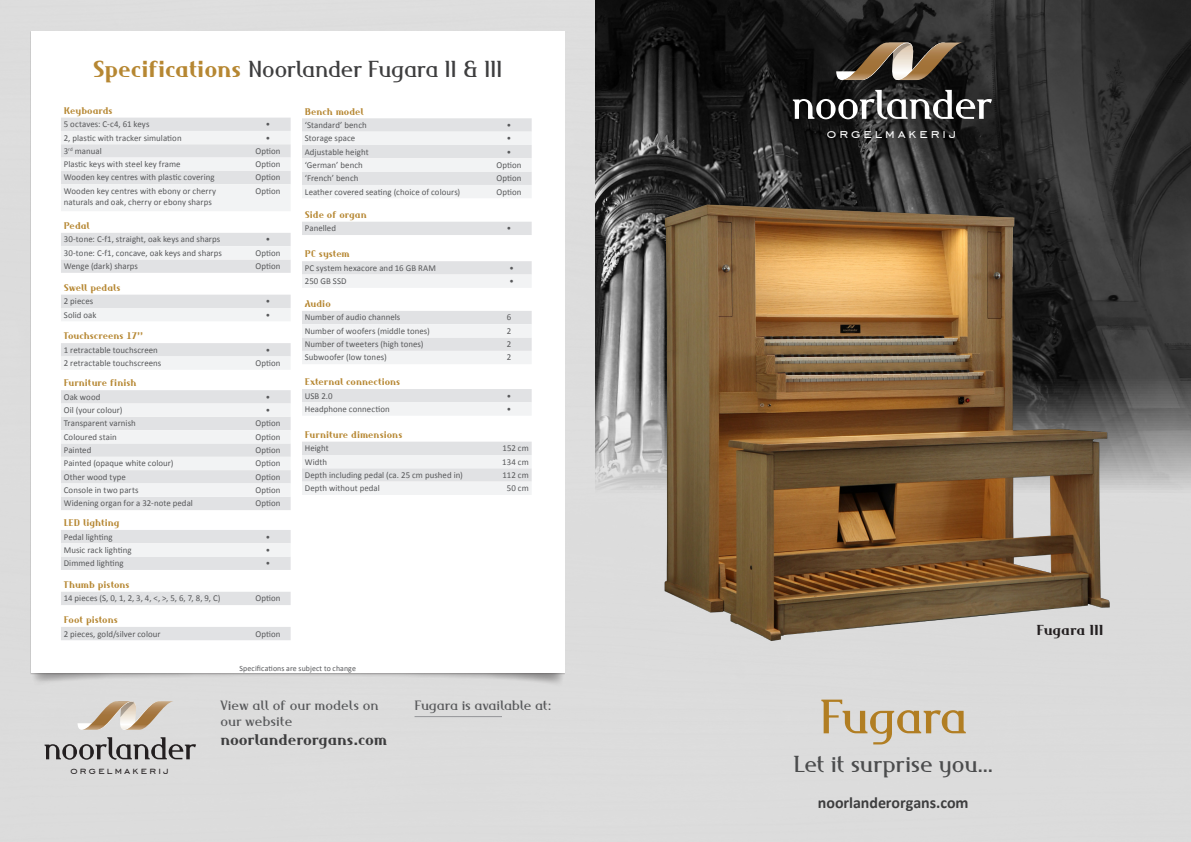
<style>
.page{position:relative;width:1191px;height:842px;background:#fff}
.page>*{position:absolute;margin:0;border:0;box-sizing:border-box;transform-origin:0 0}
.Kopje1{font:500 50px "Maverick";letter-spacing:-.02em;color:#b17e23}
.t1{font:500 24px "Maverick";letter-spacing:-.015em;color:#3e3e3f}
.Kopje1-2{font:500 24px "Maverick";letter-spacing:-.01em;color:#4b4c4d}
.t2{font:16.3px "Engravers Gothic BT";letter-spacing:.185em;color:#fff}
.plat{font:700 16px "Calibri";letter-spacing:-.005em;color:#3e3e3f}
.plat-2{font:700 16px "Maverick";letter-spacing:-.01em;color:#3e3e3f}
.Kopje1-3{font:700 15px "Maverick";letter-spacing:-.01em;color:#231f20}
.plat-3{font:500 14px/16.4px "Maverick";color:#57585a}
.t3{font:12.4px "Engravers Gothic BT";letter-spacing:.185em;color:#231f20}
.subkop_tabel{font:700 10px "Maverick";color:#b68732}
.t4{font:9px/10.8px "Calibri";letter-spacing:.01em;color:#57585a}
.subkop_tabel-2{font:8px "Calibri";letter-spacing:.01em;color:#57585a}
.s1{font-weight:700;color:#b68732}
</style>
<div class="page">
<img style="left:595px;top:0;width:596px;height:518px">
<svg style="left:793px;top:90px;width:199px;height:29px"></svg>
<svg style="left:836px;top:43px;width:127px;height:37px;background:#675947"></svg>
<svg style="left:31px;top:674px;width:533px;height:15px;background:#d4d4d4"></svg>
<svg style="left:302px;top:118px;width:229px;height:80px"></svg>
<svg style="left:61px;top:118px;width:230px;height:93px"></svg>
<svg style="left:61px;top:295px;width:230px;height:26px"></svg>
<svg style="left:61px;top:233px;width:230px;height:40px"></svg>
<svg style="left:61px;top:343px;width:230px;height:27px"></svg>
<div style="left:61px;top:592px;width:230px;height:13px;background:#e1e2e4"></div>
<div style="left:61px;top:627px;width:230px;height:13px;background:#e1e2e4"></div>
<div style="left:302px;top:222px;width:229px;height:13px;background:#e1e2e4"></div>
<svg style="left:61px;top:530px;width:230px;height:40px"></svg>
<svg style="left:302px;top:311px;width:229px;height:53px"></svg>
<svg style="left:61px;top:390px;width:230px;height:120px"></svg>
<svg style="left:302px;top:261px;width:229px;height:27px"></svg>
<svg style="left:302px;top:389px;width:229px;height:26px"></svg>
<svg style="left:302px;top:442px;width:229px;height:53px"></svg>
<img style="left:648px;top:187px;width:477px;height:458px">
<hr style="left:414px;top:716px;width:88px;height:1px;background:#939598">
<svg style="left:45px;top:737px;width:151px;height:23px;background:#a8a7a7"></svg>
<svg style="left:77px;top:701px;width:97px;height:29px;background:#cfc0af"></svg>
<p class="t1" style="left:93px;top:55px;width:411px"><span class="s1">Specifications</span> Noorlander Fugara II &amp; III</p>
<p class="subkop_tabel" style="left:64px;top:104px;width:50px">Keyboards</p>
<p class="t4" style="left:64px;top:118px;width:87px">5 octaves: C-c4, 61 keys</p>
<p class="t4" style="left:266px;top:118px;width:6px">•</p>
<p class="t4" style="left:64px;top:132px;width:119px">2, plastic with tracker simulation</p>
<p class="t4" style="left:266px;top:132px;width:6px">•</p>
<p class="t4" style="left:64px;top:145px;width:40px">3<sup>rd</sup> manual</p>
<p class="t4" style="left:255px;top:145px;width:27px">Option</p>
<p class="t4" style="left:64px;top:158px;width:118px">Plastic keys with steel key frame</p>
<p class="t4" style="left:255px;top:158px;width:27px">Option</p>
<p class="t4" style="left:64px;top:172px;width:152px">Wooden key centres with plastic covering</p>
<p class="t4" style="left:255px;top:172px;width:27px">Option</p>
<p class="t4" style="left:64px;top:185px;width:154px">Wooden key centres with ebony or cherry naturals and oak, cherry or ebony sharps</p>
<p class="t4" style="left:255px;top:185px;width:27px">Option</p>
<p class="subkop_tabel" style="left:64px;top:220px;width:27px">Pedal</p>
<p class="t4" style="left:64px;top:234px;width:158px">30-tone: C-f1, straight, oak keys and sharps</p>
<p class="t4" style="left:266px;top:234px;width:6px">•</p>
<p class="t4" style="left:64px;top:247px;width:160px">30-tone: C-f1, concave, oak keys and sharps</p>
<p class="t4" style="left:255px;top:247px;width:27px">Option</p>
<p class="t4" style="left:64px;top:260px;width:76px">Wenge (dark) sharps</p>
<p class="t4" style="left:255px;top:260px;width:27px">Option</p>
<p class="subkop_tabel" style="left:64px;top:281px;width:58px">Swell pedals</p>
<p class="t4" style="left:64px;top:295px;width:31px">2 pieces</p>
<p class="t4" style="left:266px;top:295px;width:6px">•</p>
<p class="t4" style="left:64px;top:309px;width:34px">Solid oak</p>
<p class="t4" style="left:266px;top:309px;width:6px">•</p>
<p class="subkop_tabel" style="left:64px;top:330px;width:81px">Touchscreens 17’’</p>
<p class="t4" style="left:64px;top:344px;width:96px">1 retractable touchscreen</p>
<p class="t4" style="left:266px;top:344px;width:6px">•</p>
<p class="t4" style="left:64px;top:357px;width:99px">2 retractable touchscreens</p>
<p class="t4" style="left:255px;top:357px;width:27px">Option</p>
<p class="subkop_tabel" style="left:64px;top:377px;width:74px">Furniture finish</p>
<p class="t4" style="left:64px;top:391px;width:38px">Oak wood</p>
<p class="t4" style="left:266px;top:391px;width:6px">•</p>
<p class="t4" style="left:64px;top:404px;width:60px">Oil (your colour)</p>
<p class="t4" style="left:266px;top:404px;width:6px">•</p>
<p class="t4" style="left:64px;top:418px;width:73px">Transparent varnish</p>
<p class="t4" style="left:255px;top:418px;width:27px">Option</p>
<p class="t4" style="left:64px;top:431px;width:54px">Coloured stain</p>
<p class="t4" style="left:255px;top:431px;width:27px">Option</p>
<p class="t4" style="left:64px;top:444px;width:29px">Painted</p>
<p class="t4" style="left:255px;top:444px;width:27px">Option</p>
<p class="t4" style="left:64px;top:458px;width:111px">Painted (opaque white colour)</p>
<p class="t4" style="left:255px;top:458px;width:27px">Option</p>
<p class="t4" style="left:64px;top:471px;width:64px">Other wood type</p>
<p class="t4" style="left:255px;top:471px;width:27px">Option</p>
<p class="t4" style="left:64px;top:484px;width:76px">Console in two parts</p>
<p class="t4" style="left:255px;top:484px;width:27px">Option</p>
<p class="t4" style="left:64px;top:498px;width:131px">Widening organ for a 32-note pedal</p>
<p class="t4" style="left:255px;top:498px;width:27px">Option</p>
<p class="subkop_tabel" style="left:64px;top:517px;width:57px">LED lighting</p>
<p class="t4" style="left:64px;top:531px;width:50px">Pedal lighting</p>
<p class="t4" style="left:266px;top:531px;width:6px">•</p>
<p class="t4" style="left:64px;top:544px;width:69px">Music rack lighting</p>
<p class="t4" style="left:266px;top:544px;width:6px">•</p>
<p class="t4" style="left:64px;top:557px;width:61px">Dimmed lighting</p>
<p class="t4" style="left:266px;top:557px;width:6px">•</p>
<p class="subkop_tabel" style="left:64px;top:579px;width:67px">Thumb pistons</p>
<p class="t4" style="left:64px;top:592px;width:158px">14 pieces (S, 0, 1, 2, 3, 4, &lt;, &gt;, 5, 6, 7, 8, 9, C)</p>
<p class="t4" style="left:255px;top:592px;width:27px">Option</p>
<p class="subkop_tabel" style="left:64px;top:614px;width:56px">Foot pistons</p>
<p class="t4" style="left:64px;top:628px;width:98px">2 pieces, gold/silver colour</p>
<p class="t4" style="left:255px;top:628px;width:27px">Option</p>
<p class="subkop_tabel" style="left:305px;top:105px;width:60px">Bench model</p>
<p class="t4" style="left:305px;top:119px;width:63px">‘Standard’ bench</p>
<p class="t4" style="left:507px;top:119px;width:6px">•</p>
<p class="t4" style="left:305px;top:132px;width:52px">Storage space</p>
<p class="t4" style="left:507px;top:132px;width:6px">•</p>
<p class="t4" style="left:305px;top:146px;width:65px">Adjustable height</p>
<p class="t4" style="left:507px;top:146px;width:6px">•</p>
<p class="t4" style="left:305px;top:159px;width:59px">‘German’ bench</p>
<p class="t4" style="left:496px;top:159px;width:27px">Option</p>
<p class="t4" style="left:305px;top:172px;width:55px">‘French’ bench</p>
<p class="t4" style="left:496px;top:172px;width:27px">Option</p>
<p class="t4" style="left:305px;top:186px;width:157px">Leather covered seating (choice of colours)</p>
<p class="t4" style="left:496px;top:186px;width:27px">Option</p>
<p class="subkop_tabel" style="left:305px;top:208px;width:63px">Side of organ</p>
<p class="t4" style="left:305px;top:222px;width:33px">Panelled</p>
<p class="t4" style="left:507px;top:222px;width:6px">•</p>
<p class="subkop_tabel" style="left:305px;top:248px;width:47px">PC system</p>
<p class="t4" style="left:305px;top:262px;width:133px">PC system hexacore and 16 GB RAM</p>
<p class="t4" style="left:509px;top:262px;width:6px">•</p>
<p class="t4" style="left:305px;top:275px;width:43px">250 GB SSD</p>
<p class="t4" style="left:509px;top:275px;width:6px">•</p>
<p class="subkop_tabel" style="left:305px;top:298px;width:27px">Audio</p>
<p class="t4" style="left:305px;top:312px;width:97px">Number of audio channels</p>
<p class="t4" style="left:507px;top:312px;width:6px">6</p>
<p class="t4" style="left:305px;top:325px;width:126px">Number of woofers (middle tones)</p>
<p class="t4" style="left:507px;top:325px;width:6px">2</p>
<p class="t4" style="left:305px;top:338px;width:120px">Number of tweeters (high tones)</p>
<p class="t4" style="left:507px;top:338px;width:6px">2</p>
<p class="t4" style="left:305px;top:352px;width:83px">Subwoofer (low tones)</p>
<p class="t4" style="left:507px;top:352px;width:6px">2</p>
<p class="subkop_tabel" style="left:305px;top:375px;width:97px">External connections</p>
<p class="t4" style="left:305px;top:390px;width:29px">USB 2.0</p>
<p class="t4" style="left:507px;top:390px;width:6px">•</p>
<p class="t4" style="left:305px;top:403px;width:86px">Headphone connection</p>
<p class="t4" style="left:507px;top:403px;width:6px">•</p>
<p class="subkop_tabel" style="left:305px;top:428px;width:99px">Furniture dimensions</p>
<p class="t4" style="left:305px;top:442px;width:25px">Height</p>
<p class="t4" style="left:502px;top:442px;width:28px">152 cm</p>
<p class="t4" style="left:305px;top:456px;width:24px">Width</p>
<p class="t4" style="left:502px;top:456px;width:28px">134 cm</p>
<p class="t4" style="left:305px;top:469px;width:159px">Depth including pedal (ca. 25 cm pushed in)</p>
<p class="t4" style="left:502px;top:469px;width:28px">112 cm</p>
<p class="t4" style="left:305px;top:482px;width:77px">Depth without pedal</p>
<p class="t4" style="left:507px;top:482px;width:23px">50 cm</p>
<p class="t3" style="left:70px;top:764px;width:100px">orgelmakerij</p>
<p class="subkop_tabel-2" style="left:239px;top:663px;width:118px">Specifications are subject to change</p>
<p class="plat-3" style="left:220px;top:696px;width:159px">View all of our models on our website</p>
<p class="plat-2" style="left:220px;top:730px;width:168px">noorlanderorgans.com</p>
<p class="plat-3" style="left:414px;top:696px;width:139px">Fugara is available at:</p>
<p class="t2" style="left:827px;top:125px;width:131px">orgelmakerij</p>
<p class="Kopje1" style="left:819px;top:687px;width:149px">Fugara</p>
<p class="Kopje1-2" style="left:793px;top:750px;width:201px">Let it surprise you…</p>
<p class="plat" style="left:818px;top:793px;width:152px">noorlanderorgans.com</p>
<p class="Kopje1-3" style="left:1036px;top:621px;width:69px">Fugara III</p>
</div>
